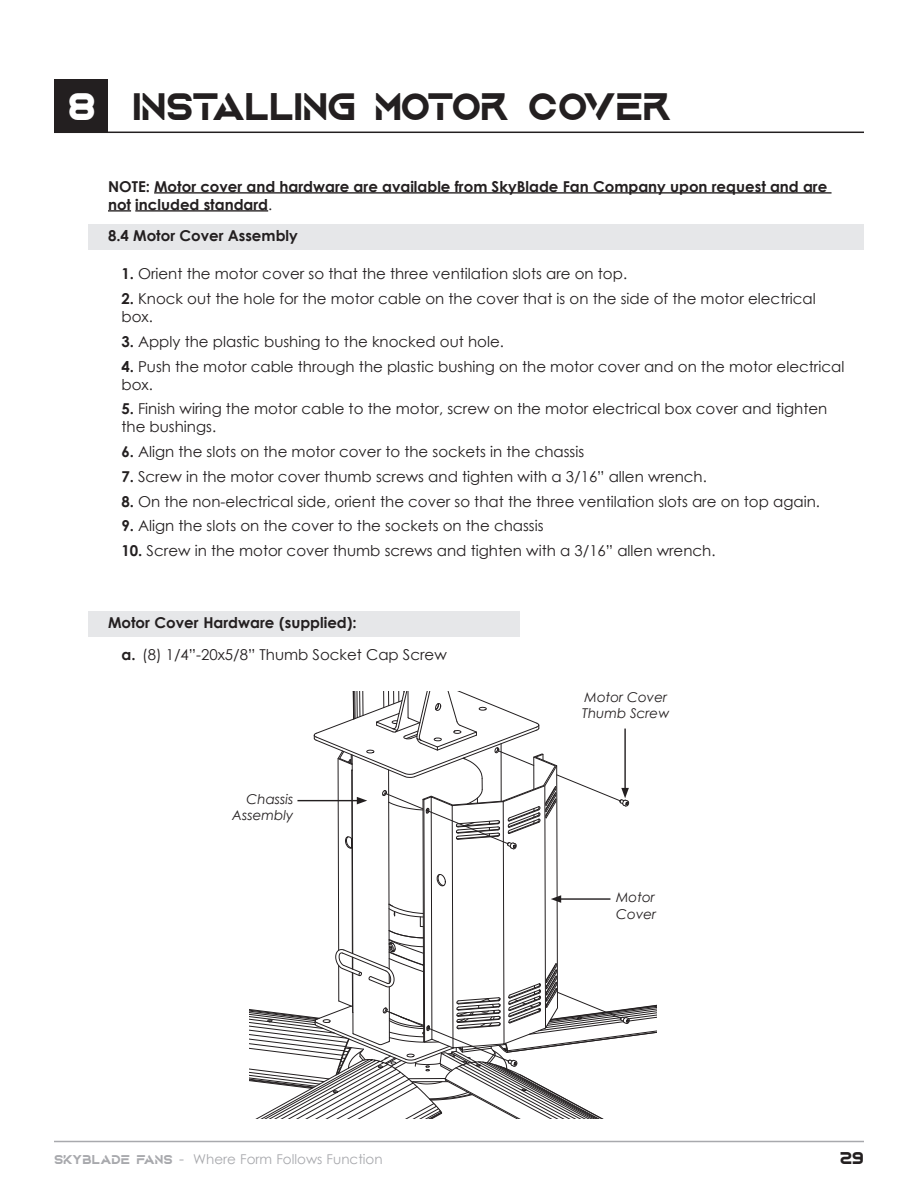
<style>
.page{position:relative;width:918px;height:1188px;background:#fff}
.page>*{position:absolute;margin:0;border:0;box-sizing:border-box;transform-origin:0 0}
.t1{font:700 40.5px "Aquire";letter-spacing:-.02em;color:#231f20}
.t2{font:700 18px "Aquire";color:#231f20}
.t3{font:15px/18px "Century Gothic";color:#231f20}
.t4{font:700 15px/18px "Century Gothic";color:#231f20}
.t5{font:italic 13.5px/16.2px "Century Gothic";color:#231f20}
.t6{font:13.5px "Century Gothic";color:#a8a9ad}
.t7{font:11.1px "Tahoma";color:#040503}
.s1{color:#fff}
.s2{font-weight:400}
.s3{font-weight:700}
.s4{font-family:"Aquire";font-weight:700}
.s5{font-size:15px}
</style>
<div class="page">
<hr style="left:54px;top:1141px;width:810px;height:1px;background:#a8a9ad">
<svg style="left:103px;top:1160px;width:6px;height:2px"></svg>
<svg style="left:146px;top:1160px;width:6px;height:2px"></svg>
<div style="left:54px;top:79px;width:54px;height:54px;background:#231f20"></div>
<hr style="left:54px;top:132px;width:810px;height:1px;background:#231f20">
<div style="left:88px;top:225px;width:776px;height:25px;background:#e6e7e9"></div>
<div style="left:88px;top:611px;width:432px;height:26px;background:#e6e7e9"></div>
<hr style="left:154px;top:192px;width:678px;height:2px;background:#231f20">
<hr style="left:108px;top:210px;width:23px;height:2px;background:#231f20">
<hr style="left:135px;top:210px;width:133px;height:2px;background:#231f20">
<svg style="left:249px;top:692px;width:408px;height:427px"></svg>
<div style="left:219px;top:111px;width:17px;height:6px;background:#231f20"></div>
<h1 class="t1" style="left:68px;top:82px;width:100px"><span class="s1">8</span> INSTALL</h1>
<h1 class="t1" style="left:294px;top:82px;width:134px">ING MOTO</h1>
<h1 class="t1" style="left:480px;top:82px;width:194px">R COVER</h1>
<p class="t4" style="left:108px;top:176px;width:721px">NOTE: Motor cover and hardware are available from SkyBlade Fan Company upon request and are not included standard<span class="s2">.</span></p>
<p class="t4" style="left:108px;top:226px;width:191px">8.4 Motor Cover Assembly</p>
<p class="t3" style="left:122px;top:265px;width:507px"><span class="s3">1.</span> Orient the motor cover so that the three ventilation slots are on top.</p>
<p class="t3" style="left:122px;top:289px;width:696px"><span class="s3">2.</span> Knock out the hole for the motor cable on the cover that is on the side of the motor electrical box.</p>
<p class="t3" style="left:122px;top:332px;width:384px"><span class="s3">3.</span> Apply the plastic bushing to the knocked out hole.</p>
<p class="t3" style="left:122px;top:357px;width:724px"><span class="s3">4.</span> Push the motor cable through the plastic bushing on the motor cover and on the motor electrical box.</p>
<p class="t3" style="left:122px;top:400px;width:707px"><span class="s3">5.</span> Finish wiring the motor cable to the motor, screw on the motor electrical box cover and tighten the bushings.</p>
<p class="t3" style="left:122px;top:442px;width:464px"><span class="s3">6.</span> Align the slots on the motor cover to the sockets in the chassis</p>
<p class="t3" style="left:122px;top:467px;width:587px"><span class="s3">7.</span> Screw in the motor cover thumb screws and tighten with a 3/16” allen wrench.</p>
<p class="t3" style="left:122px;top:492px;width:700px"><span class="s3">8.</span> On the non-electrical side, orient the cover so that the three ventilation slots are on top again.</p>
<p class="t3" style="left:122px;top:517px;width:424px"><span class="s3">9.</span> Align the slots on the cover to the sockets on the chassis</p>
<p class="t3" style="left:122px;top:541px;width:596px"><span class="s3">10.</span> Screw in the motor cover thumb screws and tighten with a 3/16” allen wrench.</p>
<p class="t3" style="left:122px;top:607px;width:327px;line-height:31.5px;text-indent:-14px"><span class="s3">Motor Cover Hardware (supplied):<br>a.</span> (8) 1/4”-20x5/8” Thumb Socket Cap Screw</p>
<p class="t7" style="left:224px;top:620px;width:8px">4</p>
<p class="t5" style="left:232px;top:791px;width:63px;text-align:right">Chassis<br>Assembly</p>
<p class="t5" style="left:582px;top:689px;width:89px">Motor Cover<br>Thumb Screw</p>
<p class="t5" style="left:616px;top:889px;width:42px">Motor<br>Cover</p>
<p class="t6" style="left:54px;top:1149px;width:330px"><span class="s4">SKYBLADE FANS</span> <span class="s5">-</span> Where Form Follows Function</p>
<p class="t2" style="left:840px;top:1147px;width:26px">29</p>
</div>
